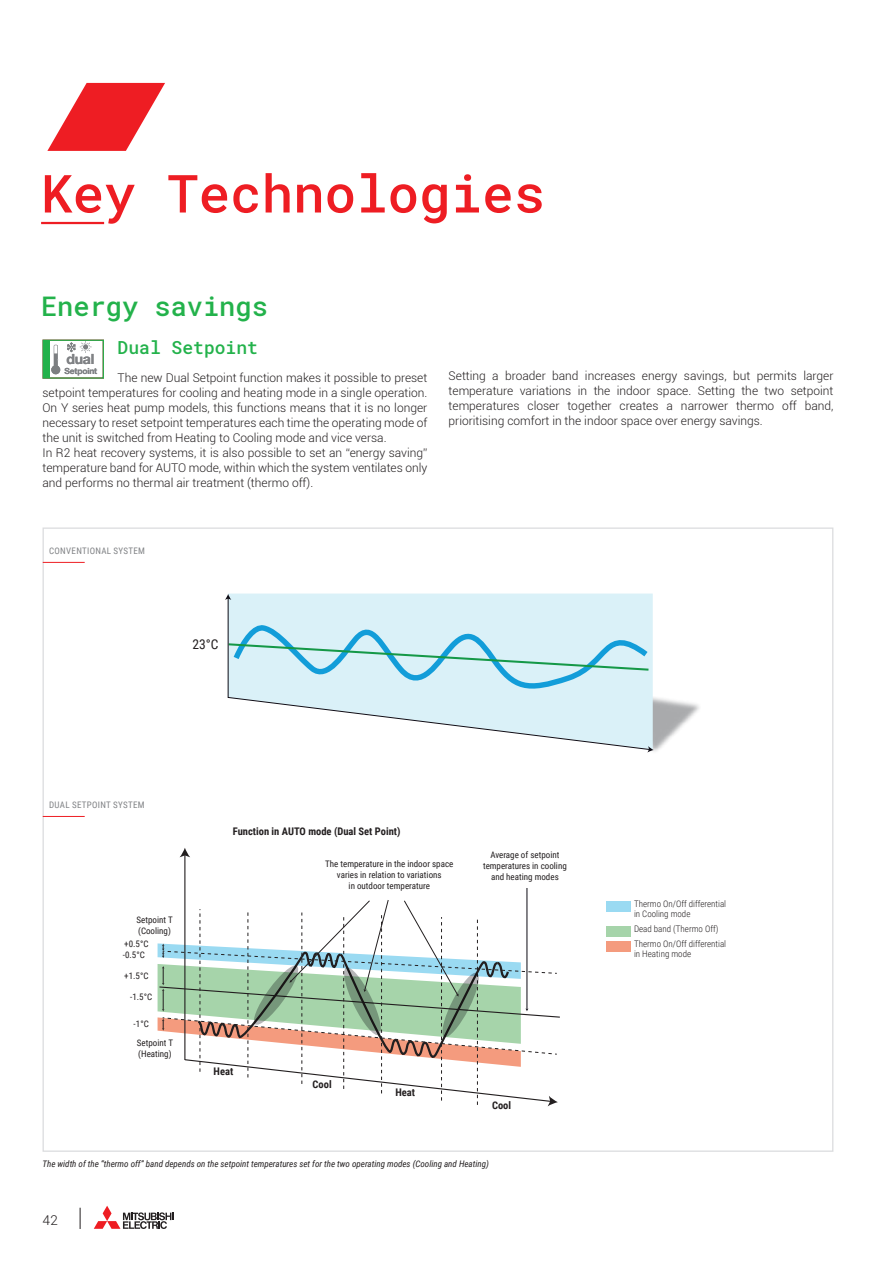
<style>
.page{position:relative;width:893px;height:1263px;background:#fff}
.page>*{position:absolute;margin:0;border:0;box-sizing:border-box;transform-origin:0 0}
.t1{font:500 52.5px "Roboto Mono";color:#ee1d23}
.t2{font:500 27px "Roboto Mono";color:#23b24b}
.t3{font:500 18px "Roboto Mono";color:#23b24b}
.t4{font:700 14.1px "Helvetica Neue";color:#808285}
.t5{font:13.5px "Roboto Condensed";color:#231f20}
.t6{font:300 13.5px "Roboto Mono";color:#231f20}
.t7{font:300 12px/15px "Roboto";color:#231f20}
.t8{font:700 10.5px "Roboto Condensed";color:#231f20}
.t9{font:9px/10.8px "Roboto Condensed";color:#231f20;text-align:center}
.t10{font:italic 9px "Roboto Condensed";color:#231f20}
.t11{font:300 9px/9.8px "Roboto Condensed";color:#231f20}
.t12{font:9px "Roboto Condensed";letter-spacing:.035em;color:#808285}
.t13{font:700 8.4px "Helvetica Neue";letter-spacing:-.02em;color:#808285}
</style>
<div class="page">
<svg style="left:94px;top:1206px;width:80px;height:23px"></svg>
<svg style="left:80px;top:1208px;width:1px;height:21px"></svg>
<div style="left:606px;top:941px;width:25px;height:10px;background:#f49b7e"></div>
<div style="left:606px;top:926px;width:25px;height:10px;background:#a6d4aa"></div>
<div style="left:606px;top:901px;width:25px;height:11px;background:#9adaf2"></div>
<hr style="left:527px;top:888px;width:1px;height:121px;background:#0d0b14">
<hr style="left:184px;top:854px;width:1px;height:206px;background:#231f20">
<svg style="left:180px;top:848px;width:10px;height:9px"></svg>
<svg style="left:158px;top:900px;width:402px;height:206px"></svg>
<img style="left:647px;top:697px;width:52px;height:56px">
<svg style="left:228px;top:593px;width:425px;height:153px;background:#def2f8"></svg>
<svg style="left:227px;top:597px;width:423px;height:153px"></svg>
<svg style="left:225px;top:594px;width:6px;height:6px"></svg>
<svg style="left:647px;top:746px;width:7px;height:6px"></svg>
<hr style="left:43px;top:562px;width:42px;height:1px;background:#ee1d23">
<hr style="left:43px;top:816px;width:42px;height:1px;background:#ee1d23">
<div style="left:43px;top:341px;width:7px;height:37px;background:#23b24b"></div>
<div style="left:43px;top:340px;width:61px;height:39px;border:1px solid #23b24b"></div>
<svg style="left:51px;top:345px;width:9px;height:29px"></svg>
<svg style="left:66px;top:341px;width:25px;height:12px"></svg>
<svg style="left:47px;top:83px;width:118px;height:68px"></svg>
<hr style="left:41px;top:222px;width:63px;height:2px;background:#ee1d23">
<h1 class="t1" style="left:41px;top:157px;width:505px">Key Technologies</h1>
<h2 class="t2" style="left:41px;top:287px;width:228px">Energy savings</h2>
<h3 class="t3" style="left:118px;top:335px;width:142px">Dual Setpoint</h3>
<p class="t7" style="left:43px;top:370px;width:386px;text-indent:75px">The new Dual Setpoint function makes it possible to preset setpoint temperatures for cooling and heating mode in a single operation.<br>On Y series heat pump models, this functions means that it is no longer necessary to reset setpoint temperatures each time the operating mode of the unit is switched from Heating to Cooling mode and vice versa.<br>In R2 heat recovery systems, it is also possible to set an “energy saving” temperature band for AUTO mode, within which the system ventilates only and performs no thermal air treatment (thermo off).</p>
<p class="t7" style="left:449px;top:368px;width:386px;text-align:justify">Setting a broader band increases energy savings, but permits larger temperature variations in the indoor space. Setting the two setpoint temperatures closer together creates a narrower thermo off band, prioritising comfort in the indoor space over energy savings.</p>
<p class="t4" style="left:67px;top:348px;width:29px">dual</p>
<p class="t13" style="left:65px;top:364px;width:34px">Setpoint</p>
<p class="t12" style="left:49px;top:544px;width:97px">CONVENTIONAL SYSTEM</p>
<p class="t5" style="left:192px;top:635px;width:28px">23°C</p>
<p class="t12" style="left:49px;top:798px;width:97px">DUAL SETPOINT SYSTEM</p>
<p class="t9" style="left:137px;top:914px;width:38px;text-align:left">Setpoint T (Cooling)</p>
<p class="t9" style="left:124px;top:938px;width:26px">+0.5°C</p>
<p class="t9" style="left:123px;top:949px;width:23px">-0.5°C</p>
<p class="t9" style="left:124px;top:970px;width:26px">+1.5°C</p>
<p class="t9" style="left:130px;top:991px;width:23px">-1.5°C</p>
<p class="t9" style="left:134px;top:1018px;width:17px">-1°C</p>
<p class="t9" style="left:137px;top:1037px;width:38px;text-align:left">Setpoint T (Heating)</p>
<p class="t8" style="left:233px;top:824px;width:169px">Function in AUTO mode (Dual Set Point)</p>
<p class="t9" style="left:325px;top:858px;width:130px">The temperature in the indoor space varies in relation to variations<br>in outdoor temperature</p>
<p class="t9" style="left:483px;top:849px;width:85px">Average of setpoint temperatures in cooling and heating modes</p>
<p class="t8" style="left:214px;top:1064px;width:21px">Heat</p>
<p class="t8" style="left:313px;top:1076px;width:21px">Cool</p>
<p class="t8" style="left:395px;top:1085px;width:21px">Heat</p>
<p class="t8" style="left:492px;top:1097px;width:21px">Cool</p>
<p class="t10" style="left:43px;top:1158px;width:448px">The width of the “thermo off” band depends on the setpoint temperatures set for the two operating modes (Cooling and Heating)</p>
<p class="t6" style="left:43px;top:1211px;width:18px">42</p>
<p class="t11" style="left:634px;top:899px;width:94px">Thermo On/Off differential in Cooling mode</p>
<p class="t11" style="left:634px;top:921px;width:94px;line-height:14.9px">Dead band (Thermo Off)<br>Thermo On/Off differential</p>
<p class="t11" style="left:634px;top:948px;width:59px">in Heating mode</p>
</div>
